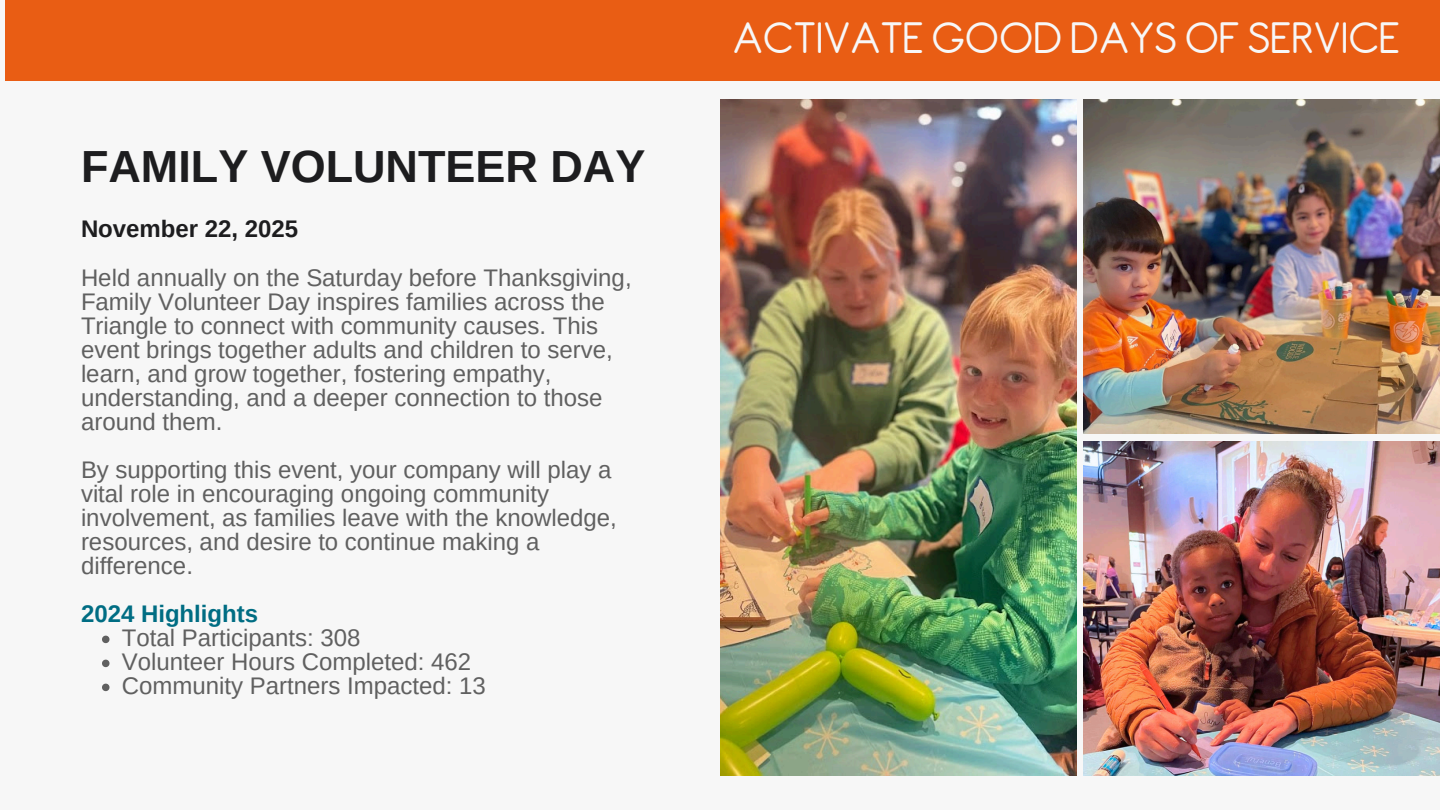
<style>
.page{position:relative;width:1440px;height:810px;background:#f7f7f7}
.page>*{position:absolute;margin:0;border:0;box-sizing:border-box;transform-origin:0 0}
.t1{font:48px "Antipasto";color:#f7f7f7}
.t2{font:700 45px "Arimo";color:#1d1d1f}
.t3{font:24px/24px "Arimo";color:#606060}
.t4{font:700 24px "Arimo";color:#1d1d1f}
.t5{font:700 24px "Arimo";color:#006d83}
</style>
<div class="page">
<img style="left:720px;top:99px;width:356px;height:676px">
<img style="left:1084px;top:99px;width:356px;height:335px">
<img style="left:1084px;top:441px;width:356px;height:334px">
<svg style="left:102px;top:636px;width:8px;height:7px"></svg>
<svg style="left:102px;top:660px;width:8px;height:7px"></svg>
<svg style="left:102px;top:684px;width:8px;height:7px"></svg>
<div style="left:5px;top:0;width:1435px;height:81px;background:#e95d14"></div>
<h2 class="t2" style="left:81px;top:141px;width:566px">FAMILY VOLUNTEER DAY</h2>
<p class="t4" style="left:81px;top:215px;width:219px">November 22, 2025</p>
<h1 class="t3" style="left:81px;top:266px;width:552px">Held annually on the Saturday before Thanksgiving, Family Volunteer Day inspires families across the Triangle to connect with community causes. This event brings together adults and children to serve, learn, and grow together, fostering empathy, understanding, and a deeper connection to those around them.</h1>
<h3 class="t3" style="left:81px;top:458px;width:537px">By supporting this event, your company will play a vital role in encouraging ongoing community involvement, as families leave with the knowledge, resources, and desire to continue making a difference.</h3>
<p class="t5" style="left:81px;top:600px;width:179px">2024 Highlights</p>
<p class="t3" style="left:122px;top:626px;width:240px">Total Participants: 308</p>
<h3 class="t3" style="left:122px;top:650px;width:351px">Volunteer Hours Completed: 462</h3>
<p class="t3" style="left:122px;top:674px;width:365px">Community Partners Impacted: 13</p>
<p class="t1" style="left:733px;top:10px;width:669px">ACTIVATEGOOD DAYS OF SERVICE</p>
</div>
